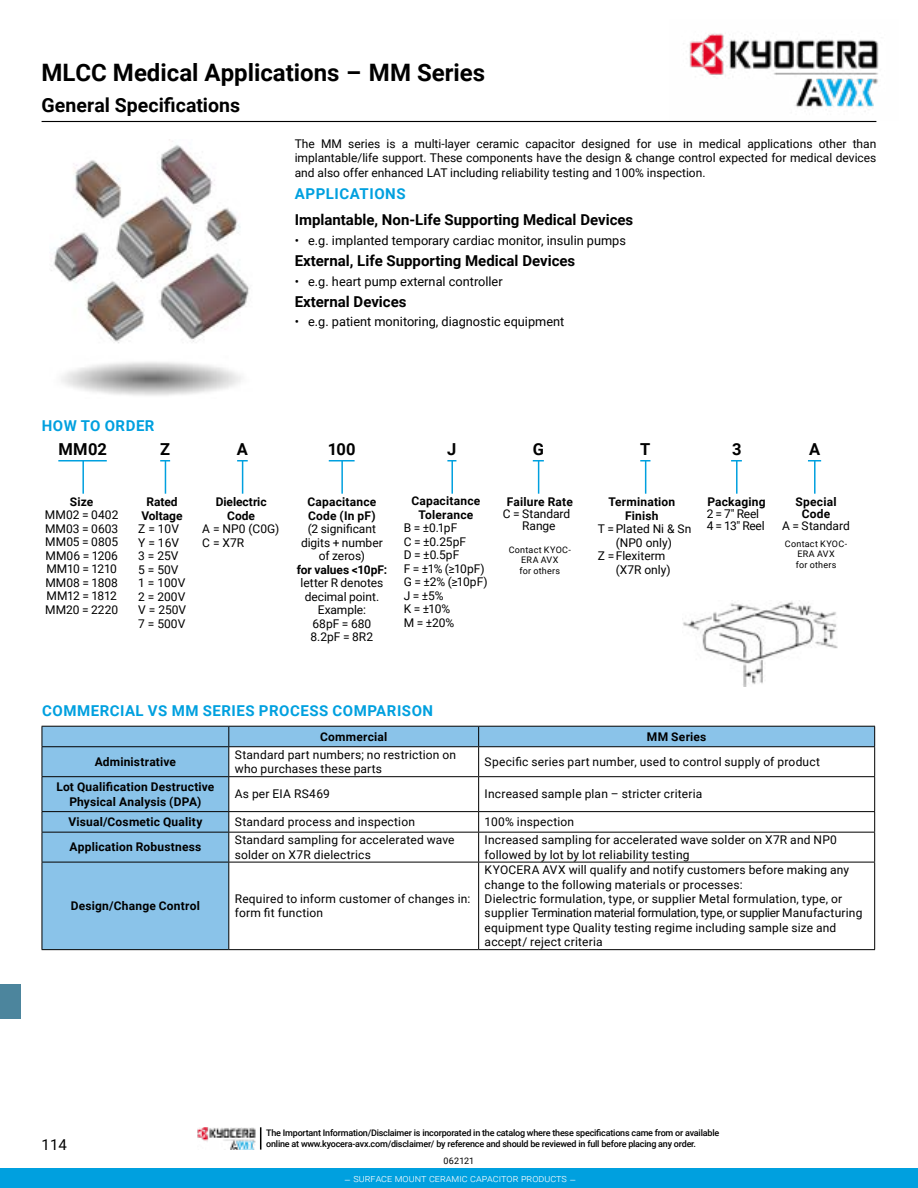
<style>
.page{position:relative;width:918px;height:1188px;background:#fff}
.page>*{position:absolute;margin:0;border:0;box-sizing:border-box;transform-origin:0 0}
.t1{font:700 24px "Roboto";color:#000}
.t2{font:700 19.5px "Roboto";color:#000}
.t3{font:700 16.5px "Roboto";letter-spacing:.015em;color:#000}
.t4{font:700 15px "Roboto";color:#000}
.t5{font:700 15px "Roboto";letter-spacing:.035em;color:#00a0df}
.t6{font:15px "Roboto";color:#000}
.t7{font:12.75px "Roboto";color:#000}
.t8{font:12px/13.5px "Roboto";letter-spacing:.015em;color:#000}
.t9{font:700 12px/13.5px "Roboto";letter-spacing:.015em;color:#000;text-align:center}
.t10{font:12px/13.5px "Roboto";letter-spacing:-.005em;color:#000;text-align:center}
.t11{font:700 12px/13.5px "Roboto";letter-spacing:-.005em;color:#000;text-align:center}
.t12{font:12px/12px "Roboto";letter-spacing:-.02em;color:#000}
.t13{font:300 10.5px "Roboto";color:#fff}
.t14{font:500 9px/10.8px "Roboto";letter-spacing:-.025em;color:#000}
.t15{font:9px/10.5px "Roboto";letter-spacing:.025em;color:#000;text-align:center}
</style>
<div class="page">
<hr style="left:42px;top:121px;width:834px;height:1px;background:#000">
<div style="left:0;top:984px;width:21px;height:35px;background:#4c859d"></div>
<svg style="left:160px;top:460px;width:10px;height:2px"></svg>
<hr style="left:165px;top:461px;width:1px;height:33px;background:#00a0df">
<svg style="left:237px;top:460px;width:11px;height:2px"></svg>
<hr style="left:242px;top:461px;width:1px;height:33px;background:#00a0df">
<hr style="left:329px;top:460px;width:26px;height:2px;background:#00a0df">
<hr style="left:341px;top:461px;width:2px;height:33px;background:#00a0df">
<svg style="left:447px;top:460px;width:9px;height:2px"></svg>
<hr style="left:451px;top:461px;width:2px;height:33px;background:#00a0df">
<svg style="left:640px;top:460px;width:10px;height:2px"></svg>
<hr style="left:645px;top:461px;width:1px;height:33px;background:#00a0df">
<svg style="left:808px;top:460px;width:13px;height:2px"></svg>
<hr style="left:814px;top:461px;width:2px;height:33px;background:#00a0df">
<svg style="left:533px;top:460px;width:11px;height:2px"></svg>
<hr style="left:538px;top:461px;width:1px;height:33px;background:#00a0df">
<svg style="left:731px;top:460px;width:11px;height:2px"></svg>
<hr style="left:736px;top:461px;width:2px;height:33px;background:#00a0df">
<hr style="left:58px;top:460px;width:49px;height:2px;background:#00a0df">
<hr style="left:82px;top:461px;width:2px;height:33px;background:#00a0df">
<img style="left:51px;top:139px;width:199px;height:257px">
<img style="left:683px;top:601px;width:155px;height:86px">
<svg style="left:43px;top:727px;width:831px;height:222px"></svg>
<hr style="left:229px;top:746px;width:250px;height:1px;background:#000">
<hr style="left:479px;top:746px;width:396px;height:1px;background:#000">
<svg style="left:478px;top:727px;width:1px;height:49px"></svg>
<hr style="left:229px;top:776px;width:250px;height:1px;background:#000">
<hr style="left:479px;top:776px;width:396px;height:1px;background:#000">
<hr style="left:478px;top:777px;width:1px;height:34px;background:#000">
<hr style="left:229px;top:811px;width:250px;height:1px;background:#000">
<hr style="left:479px;top:811px;width:396px;height:1px;background:#000">
<hr style="left:229px;top:832px;width:250px;height:1px;background:#000">
<hr style="left:479px;top:832px;width:396px;height:1px;background:#000">
<svg style="left:478px;top:812px;width:1px;height:50px"></svg>
<hr style="left:42px;top:862px;width:187px;height:1px;background:#000">
<hr style="left:229px;top:862px;width:250px;height:1px;background:#000">
<hr style="left:228px;top:862px;width:1px;height:87px;background:#000">
<hr style="left:479px;top:862px;width:396px;height:1px;background:#000">
<hr style="left:478px;top:862px;width:1px;height:87px;background:#000">
<hr style="left:42px;top:726px;width:187px;height:1px;background:#000">
<hr style="left:229px;top:726px;width:250px;height:1px;background:#000">
<hr style="left:479px;top:726px;width:396px;height:1px;background:#000">
<svg style="left:874px;top:727px;width:1px;height:49px"></svg>
<hr style="left:874px;top:777px;width:1px;height:34px;background:#000">
<svg style="left:42px;top:727px;width:187px;height:135px;background:#84bbdf"></svg>
<svg style="left:874px;top:812px;width:1px;height:50px"></svg>
<hr style="left:42px;top:862px;width:1px;height:87px;background:#000">
<hr style="left:874px;top:862px;width:1px;height:87px;background:#000">
<hr style="left:42px;top:949px;width:187px;height:1px;background:#000">
<hr style="left:229px;top:949px;width:250px;height:1px;background:#000">
<hr style="left:479px;top:949px;width:396px;height:1px;background:#000">
<img style="left:669px;top:33px;width:210px;height:88px">
<div style="left:0;top:1169px;width:918px;height:19px;background:#00a0df"></div>
<img style="left:198px;top:1127px;width:57px;height:23px">
<svg style="left:260px;top:1127px;width:1px;height:23px"></svg>
<h1 class="t1" style="left:42px;top:56px;width:445px">MLCC Medical Applications – MM Series</h1>
<h2 class="t2" style="left:42px;top:92px;width:200px">General Specifications</h2>
<p class="t8" style="left:295px;top:136px;width:583px;line-height:14.4px;text-align:justify">The MM series is a multi-layer ceramic capacitor designed for use in medical applications other than implantable/life support. These components have the design &amp; change control expected for medical devices and also offer enhanced LAT including reliability testing and 100% inspection.</p>
<p class="t5" style="left:295px;top:183px;width:112px">APPLICATIONS</p>
<p class="t4" style="left:295px;top:209px;width:340px">Implantable, Non-Life Supporting Medical Devices</p>
<p class="t7" style="left:295px;top:231px;width:333px">• e.g. implanted temporary cardiac monitor, insulin pumps</p>
<p class="t4" style="left:295px;top:250px;width:282px">External, Life Supporting Medical Devices</p>
<p class="t7" style="left:295px;top:272px;width:209px">• e.g. heart pump external controller</p>
<p class="t4" style="left:295px;top:291px;width:113px">External Devices</p>
<p class="t7" style="left:295px;top:313px;width:271px">• e.g. patient monitoring, diagnostic equipment</p>
<p class="t5" style="left:42px;top:415px;width:114px">HOW TO ORDER</p>
<h3 class="t3" style="left:59px;top:438px;width:50px">MM02</h3>
<h3 class="t3" style="left:160px;top:438px;width:11px">Z</h3>
<h3 class="t3" style="left:237px;top:438px;width:13px">A</h3>
<h3 class="t3" style="left:328px;top:438px;width:29px">100</h3>
<h3 class="t3" style="left:447px;top:438px;width:11px">J</h3>
<h3 class="t3" style="left:533px;top:438px;width:13px">G</h3>
<h3 class="t3" style="left:640px;top:438px;width:12px">T</h3>
<h3 class="t3" style="left:732px;top:438px;width:11px">3</h3>
<h3 class="t3" style="left:809px;top:438px;width:13px">A</h3>
<p class="t9" style="left:70px;top:495px;width:25px">Size</p>
<p class="t8" style="left:45px;top:508px;width:75px">MM02 = 0402<br>MM03 = 0603<br>MM05 = 0805<br>MM06 = 1206<br>MM10 = 1210<br>MM08 = 1808<br>MM12 = 1812<br>MM20 = 2220</p>
<p class="t11" style="left:142px;top:495px;width:42px">Rated<br>Voltage</p>
<p class="t8" style="left:138px;top:522px;width:50px">Z = 10V<br>Y = 16V<br>3 = 25V<br>5 = 50V<br>1 = 100V<br>2 = 200V<br>V = 250V<br>7 = 500V</p>
<p class="t9" style="left:216px;top:495px;width:52px">Dielectric<br>Code</p>
<p class="t8" style="left:202px;top:522px;width:79px">A = NP0 (C0G)<br>C = X7R</p>
<p class="t9" style="left:307px;top:495px;width:70px;text-align:left">Capacitance<br>Code (In pF)</p>
<p class="t10" style="left:301px;top:522px;width:83px">(2 significant digits + number of zeros)</p>
<p class="t11" style="left:297px;top:562px;width:92px">for values &lt;10pF:</p>
<p class="t8" style="left:301px;top:576px;width:84px;text-align:center">letter R denotes decimal point.<br>Example:<br>68pF = 680<br>8.2pF = 8R2</p>
<p class="t9" style="left:411px;top:494px;width:70px">Capacitance<br>Tolerance</p>
<p class="t8" style="left:404px;top:521px;width:85px">B = ±0.1pF<br>C = ±0.25pF<br>D = ±0.5pF<br>F = ±1% (≥10pF)<br>G = ±2% (≥10pF)<br>J = ±5%<br>K = ±10%<br>M = ±20%</p>
<p class="t9" style="left:507px;top:495px;width:67px">Failure Rate</p>
<p class="t10" style="left:503px;top:507px;width:69px;line-height:12px">C = Standard<br>Range</p>
<p class="t15" style="left:509px;top:544px;width:64px">Contact KYOC-<br>ERA AVX<br>for others</p>
<p class="t9" style="left:609px;top:495px;width:68px">Termination<br>Finish</p>
<p class="t8" style="left:598px;top:522px;width:95px">T =Plated Ni &amp; Sn</p>
<p class="t8" style="left:616px;top:535px;width:58px">(NP0 only)</p>
<p class="t8" style="left:598px;top:549px;width:69px">Z =Flexiterm</p>
<p class="t8" style="left:616px;top:562px;width:56px">(X7R only)</p>
<p class="t9" style="left:707px;top:495px;width:60px">Packaging</p>
<p class="t12" style="left:707px;top:507px;width:59px">2 = 7" Reel<br>4 = 13" Reel</p>
<p class="t9" style="left:796px;top:495px;width:42px;line-height:12px">Special<br>Code</p>
<p class="t10" style="left:782px;top:519px;width:69px">A = Standard</p>
<p class="t15" style="left:785px;top:538px;width:64px">Contact KYOC-<br>ERA AVX<br>for others</p>
<p class="t5" style="left:42px;top:701px;width:392px">COMMERCIAL VS MM SERIES PROCESS COMPARISON</p>
<p class="t9" style="left:320px;top:729px;width:69px">Commercial</p>
<p class="t9" style="left:647px;top:729px;width:61px">MM Series</p>
<p class="t9" style="left:95px;top:755px;width:83px">Administrative</p>
<p class="t8" style="left:235px;top:747px;width:223px;line-height:14.4px">Standard part numbers; no restriction on who purchases these parts</p>
<p class="t8" style="left:485px;top:755px;width:337px">Specific series part number, used to control supply of product</p>
<p class="t9" style="left:56px;top:779px;width:160px;line-height:14.4px">Lot Qualification Destructive<br>Physical Analysis (DPA)</p>
<p class="t8" style="left:235px;top:787px;width:97px">As per EIA RS469</p>
<p class="t8" style="left:485px;top:787px;width:219px">Increased sample plan – stricter criteria</p>
<p class="t9" style="left:68px;top:815px;width:136px">Visual/Cosmetic Quality</p>
<p class="t8" style="left:235px;top:815px;width:182px">Standard process and inspection</p>
<p class="t8" style="left:485px;top:815px;width:91px">100% inspection</p>
<p class="t9" style="left:69px;top:840px;width:133px">Application Robustness</p>
<p class="t8" style="left:235px;top:832px;width:221px;line-height:14.4px">Standard sampling for accelerated wave solder on X7R dielectrics</p>
<p class="t8" style="left:485px;top:832px;width:354px;line-height:14.4px">Increased sampling for accelerated wave solder on X7R and NP0 followed by lot by lot reliability testing</p>
<p class="t9" style="left:71px;top:899px;width:131px">Design/Change Control</p>
<p class="t8" style="left:235px;top:891px;width:237px;line-height:14.4px">Required to inform customer of changes in: form fit function</p>
<p class="t8" style="left:485px;top:862px;width:379px;line-height:14.4px">KYOCERA AVX will qualify and notify customers before making any change to the following materials or processes:<br>Dielectric formulation, type, or supplier Metal formulation, type, or supplier Termination material formulation, type, or supplier Manufacturing equipment type Quality testing regime including sample size and accept/ reject criteria</p>
<p class="t6" style="left:42px;top:1134px;width:27px">114</p>
<p class="t14" style="left:266px;top:1127px;width:455px">The Important Information/Disclaimer is incorporated in the catalog where these specifications came from or available online at www.kyocera-avx.com/disclaimer/ by reference and should be reviewed in full before placing any order.</p>
<p class="t15" style="left:444px;top:1156px;width:32px">062121</p>
<p class="t13" style="left:344px;top:1171px;width:234px">– SURFACE MOUNT CERAMIC CAPACITOR PRODUCTS –</p>
</div>
